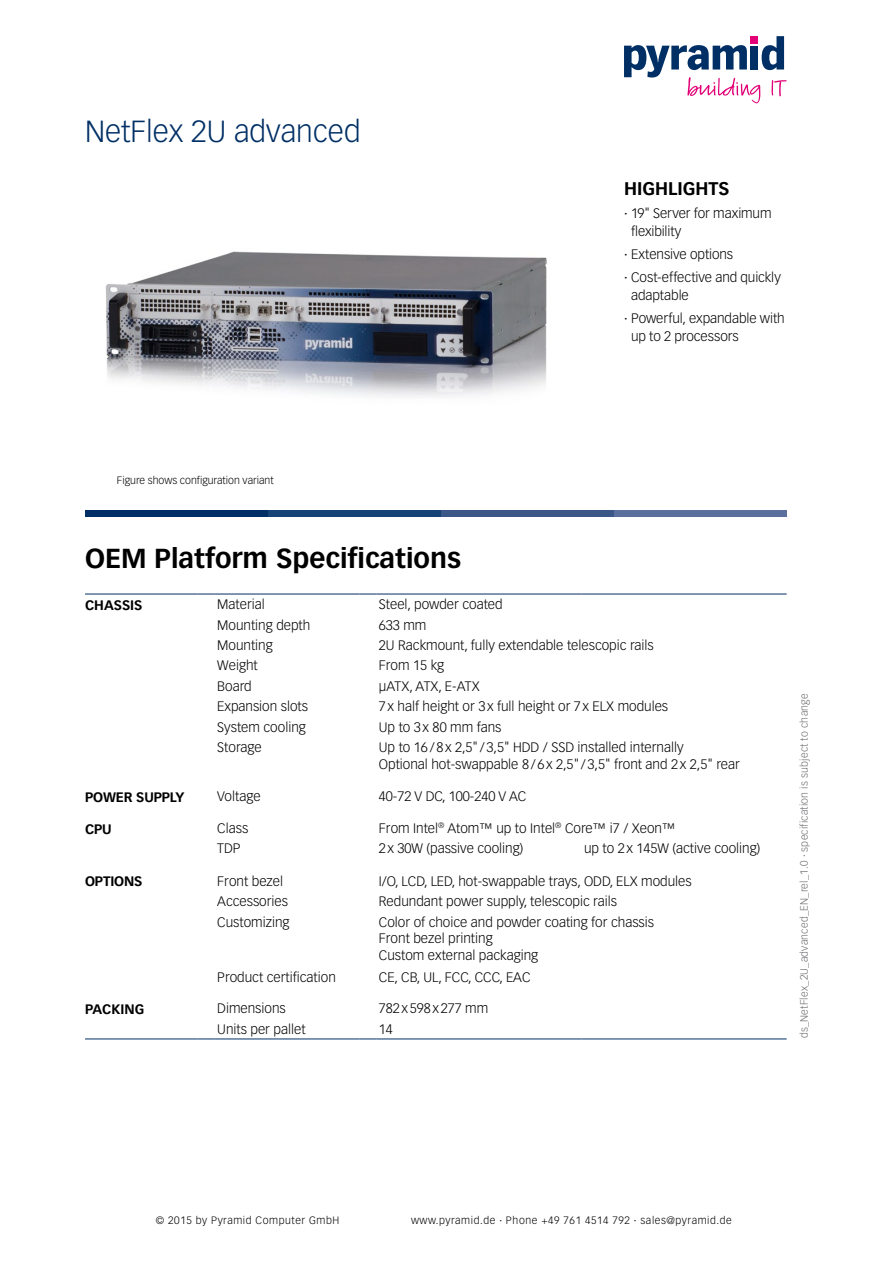
<style>
.page{position:relative;width:893px;height:1263px;background:#fff}
.page>*{position:absolute;margin:0;border:0;box-sizing:border-box;transform-origin:0 0}
.t1{font:300 30px "Vectora LH";color:#002f65}
.t2{font:700 27px "Vectora LH";color:#000}
.t3{font:700 18px "Vectora LH";color:#000}
.t4{font:300 13.5px/16.5px "Vectora LH";color:#000}
.t5{font:700 13.5px "Vectora LH";letter-spacing:-.01em;color:#000}
.t6{font:300 10.5px "Vectora LH";letter-spacing:.055em;color:#000}
.t7{font:300 10.5px "Vectora LH";letter-spacing:.02em;color:#6d6e71}
.t8{font:300 10.5px "Vectora LH";color:#000}
</style>
<div class="page">
<img style="left:105px;top:251px;width:442px;height:146px">
<svg style="left:624px;top:36px;width:163px;height:67px"></svg>
<div style="left:85px;top:510px;width:183px;height:6px;background:#002f65"></div>
<div style="left:268px;top:510px;width:173px;height:6px;background:#174275"></div>
<div style="left:441px;top:510px;width:173px;height:6px;background:#3b5788"></div>
<div style="left:614px;top:510px;width:173px;height:6px;background:#5c709d"></div>
<hr style="left:85px;top:594px;width:113px;height:1px;background:#002f65">
<hr style="left:215px;top:594px;width:144px;height:1px;background:#002f65">
<hr style="left:85px;top:1038px;width:113px;height:1px;background:#002f65">
<hr style="left:215px;top:1038px;width:144px;height:1px;background:#002f65">
<hr style="left:376px;top:1038px;width:205px;height:1px;background:#002f65">
<hr style="left:581px;top:1038px;width:206px;height:1px;background:#002f65">
<svg style="left:198px;top:594px;width:17px;height:1px"></svg>
<svg style="left:198px;top:1038px;width:17px;height:1px"></svg>
<svg style="left:359px;top:594px;width:17px;height:1px"></svg>
<svg style="left:359px;top:1038px;width:17px;height:1px"></svg>
<hr style="left:376px;top:594px;width:205px;height:1px;background:#002f65">
<hr style="left:581px;top:594px;width:206px;height:1px;background:#002f65">
<h1 class="t1" style="left:85px;top:114px;width:277px">NetFlex 2U advanced</h1>
<h3 class="t3" style="left:624px;top:177px;width:83px">highlights</h3>
<p class="t4" style="left:631px;top:204px;width:142px;line-height:18px;text-indent:-7px">· 19" Server for maximum flexibility</p>
<p class="t4" style="left:624px;top:243px;width:158px;line-height:23.1px">· Extensive options<br>· Cost-effective and quickly</p>
<p class="t4" style="left:624px;top:284px;width:162px;line-height:23.1px;text-indent:7px">adaptable<br>· Powerful, expandable with</p>
<p class="t4" style="left:631px;top:328px;width:109px">up to 2 processors</p>
<p class="t8" style="left:117px;top:474px;width:158px">Figure shows configuration variant</p>
<h2 class="t2" style="left:85px;top:542px;width:377px">OEM Platform Specifications</h2>
<p class="t5" style="left:85px;top:597px;width:59px">CHASSIS</p>
<p class="t4" style="left:217px;top:596px;width:49px">Material</p>
<p class="t4" style="left:379px;top:596px;width:125px">Steel, powder coated</p>
<p class="t4" style="left:217px;top:617px;width:95px">Mounting depth</p>
<p class="t4" style="left:379px;top:617px;width:49px">633 mm</p>
<p class="t4" style="left:217px;top:637px;width:57px">Mounting</p>
<p class="t4" style="left:379px;top:637px;width:276px">2U Rackmount, fully extendable telescopic rails</p>
<p class="t4" style="left:217px;top:658px;width:42px">Weight</p>
<p class="t4" style="left:379px;top:658px;width:67px">From 15 kg</p>
<p class="t4" style="left:217px;top:678px;width:36px">Board</p>
<p class="t4" style="left:379px;top:678px;width:102px">µATX, ATX, E-ATX</p>
<p class="t4" style="left:217px;top:698px;width:92px">Expansion slots</p>
<p class="t4" style="left:379px;top:698px;width:291px">7x half height or 3x full height or 7x ELX modules</p>
<p class="t4" style="left:217px;top:719px;width:90px">System cooling</p>
<p class="t4" style="left:379px;top:719px;width:124px">Up to 3x 80 mm fans</p>
<p class="t4" style="left:217px;top:739px;width:46px">Storage</p>
<p class="t4" style="left:379px;top:739px;width:363px">Up to 16/8x 2,5" /3,5" HDD / SSD installed internally<br>Optional hot-swappable 8/6x 2,5" /3,5" front and 2x 2,5" rear</p>
<p class="t5" style="left:85px;top:789px;width:101px">POWER SUPPLY</p>
<p class="t4" style="left:217px;top:789px;width:45px">Voltage</p>
<p class="t4" style="left:379px;top:789px;width:149px">40-72 V DC, 100-240 V AC</p>
<p class="t5" style="left:85px;top:820px;width:28px">CPU</p>
<p class="t4" style="left:217px;top:820px;width:33px">Class</p>
<p class="t4" style="left:379px;top:820px;width:298px">From Intel<sup>®</sup> Atom™ up to Intel<sup>®</sup> Core™ i7 / Xeon™</p>
<p class="t4" style="left:217px;top:840px;width:25px">TDP</p>
<p class="t4" style="left:379px;top:840px;width:146px">2x 30W (passive cooling)</p>
<p class="t4" style="left:584px;top:840px;width:178px">up to 2x 145W (active cooling)</p>
<p class="t5" style="left:85px;top:873px;width:58px">OPTIONs</p>
<p class="t4" style="left:217px;top:873px;width:67px">Front bezel</p>
<p class="t4" style="left:379px;top:873px;width:314px">I/O, LCD, LED, hot-swappable trays, ODD, ELX modules</p>
<p class="t4" style="left:217px;top:893px;width:72px">Accessories</p>
<p class="t4" style="left:379px;top:893px;width:240px">Redundant power supply, telescopic rails</p>
<p class="t4" style="left:217px;top:914px;width:74px">Customizing</p>
<p class="t4" style="left:379px;top:914px;width:277px">Color of choice and powder coating for chassis<br>Front bezel printing<br>Custom external packaging</p>
<p class="t4" style="left:217px;top:969px;width:120px">Product certification</p>
<p class="t4" style="left:379px;top:969px;width:153px">CE, CB, UL, FCC, CCC, EAC</p>
<p class="t5" style="left:85px;top:1001px;width:61px">Packing</p>
<p class="t4" style="left:217px;top:1000px;width:70px">Dimensions</p>
<p class="t4" style="left:379px;top:1000px;width:111px">782x598x277 mm</p>
<p class="t4" style="left:217px;top:1021px;width:90px">Units per pallet</p>
<p class="t4" style="left:379px;top:1021px;width:16px">14</p>
<p class="t7" style="left:798px;top:1038px;width:346px;rotate:-90deg">ds_NetFlex_2U_advanced_EN_rel_1.0 · specification is subject to change</p>
<p class="t6" style="left:156px;top:1214px;width:185px">© 2015 by Pyramid Computer GmbH</p>
<p class="t6" style="left:411px;top:1214px;width:322px">www.pyramid.de · Phone +49 761 4514 792 · sales@pyramid.de</p>
</div>
